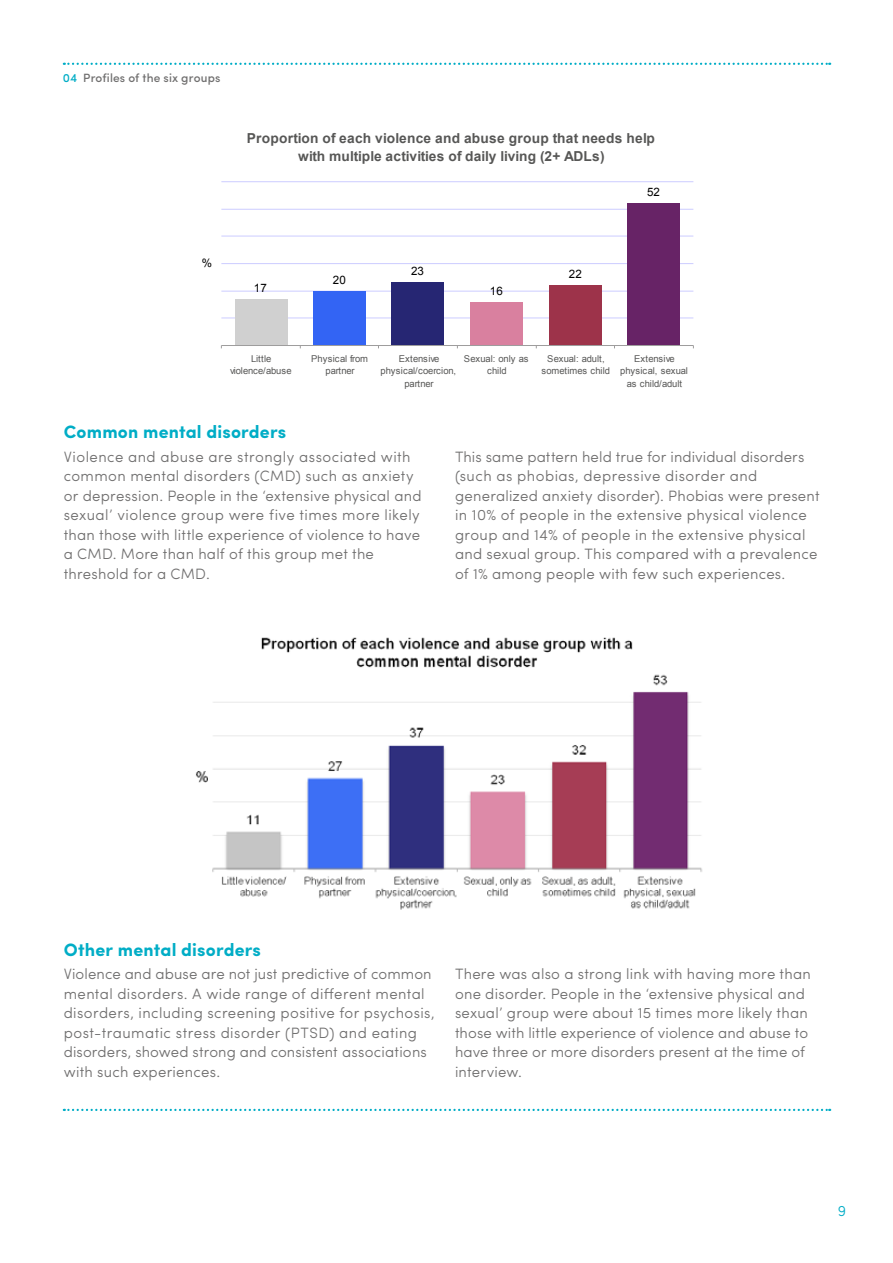
<style>
.page{position:relative;width:893px;height:1263px;background:#fff}
.page>*{position:absolute;margin:0;border:0;box-sizing:border-box;transform-origin:0 0}
.t1{font:700 18px "Sofia Pro";letter-spacing:.01em;color:#00adc6}
.t2{font:300 15px/19.5px "Sofia Pro";letter-spacing:.015em;color:#706f6f}
.t3{font:300 15px "Sofia Pro";color:#00adc6}
.t4{font:700 13.8px/17.4px "Arial";letter-spacing:.02em;color:#575756;text-align:center}
.t5{font:500 12px "Sofia Pro";letter-spacing:.015em;color:#706f6f}
.t6{font:11.55px "Arial";letter-spacing:.005em;color:#000}
.t7{font:9.45px/12.3px "Arial";letter-spacing:-.02em;color:#575756;text-align:center}
.t8{font:9.45px/12.3px "Arial";letter-spacing:.005em;color:#575756;text-align:center}
.s1{color:#00adc6}
</style>
<div class="page">
<svg style="left:64px;top:1109px;width:766px;height:2px"></svg>
<svg style="left:64px;top:63px;width:766px;height:2px"></svg>
<img style="left:196px;top:637px;width:507px;height:273px">
<svg style="left:220px;top:181px;width:474px;height:168px"></svg>
<p class="t5" style="left:63px;top:69px;width:159px"><span class="s1">04</span> Profiles of the six groups</p>
<p class="t4" style="left:247px;top:130px;width:410px">Proportion of each violence and abuse group that needs help with multiple activities of daily living (2+ ADLs)</p>
<p class="t6" style="left:647px;top:185px;width:14px">52</p>
<p class="t6" style="left:202px;top:256px;width:12px">%</p>
<p class="t6" style="left:254px;top:280px;width:14px">17</p>
<p class="t6" style="left:333px;top:272px;width:14px">20</p>
<p class="t6" style="left:411px;top:264px;width:14px">23</p>
<p class="t6" style="left:490px;top:283px;width:14px">16</p>
<p class="t6" style="left:569px;top:266px;width:14px">22</p>
<p class="t7" style="left:230px;top:353px;width:63px">Little violence/abuse</p>
<p class="t7" style="left:311px;top:353px;width:58px">Physical from partner</p>
<p class="t7" style="left:381px;top:353px;width:77px">Extensive physical/coercion, partner</p>
<p class="t7" style="left:464px;top:353px;width:66px">Sexual: only as child</p>
<p class="t8" style="left:541px;top:353px;width:70px">Sexual: adult, sometimes child</p>
<p class="t8" style="left:620px;top:353px;width:69px">Extensive physical, sexual as child/adult</p>
<p class="t1" style="left:64px;top:418px;width:224px">Common mental disorders</p>
<p class="t2" style="left:64px;top:446px;width:359px">Violence and abuse are strongly associated with common mental disorders (CMD) such as anxiety or depression. People in the ‘extensive physical and sexual’ violence group were five times more likely than those with little experience of violence to have a CMD. More than half of this group met the threshold for a CMD.</p>
<p class="t2" style="left:455px;top:446px;width:366px">This same pattern held true for individual disorders (such as phobias, depressive disorder and generalized anxiety disorder). Phobias were present in 10% of people in the extensive physical violence group and 14% of people in the extensive physical and sexual group. This compared with a prevalence of 1% among people with few such experiences.</p>
<p class="t1" style="left:64px;top:935px;width:199px">Other mental disorders</p>
<p class="t2" style="left:64px;top:963px;width:372px">Violence and abuse are not just predictive of common mental disorders. A wide range of different mental disorders, including screening positive for psychosis, post-traumatic stress disorder (PTSD) and eating disorders, showed strong and consistent associations with such experiences.</p>
<p class="t2" style="left:455px;top:963px;width:357px">There was also a strong link with having more than one disorder. People in the ‘extensive physical and sexual’ group were about 15 times more likely than those with little experience of violence and abuse to have three or more disorders present at the time of interview.</p>
<p class="t3" style="left:838px;top:1199px;width:10px">9</p>
</div>
